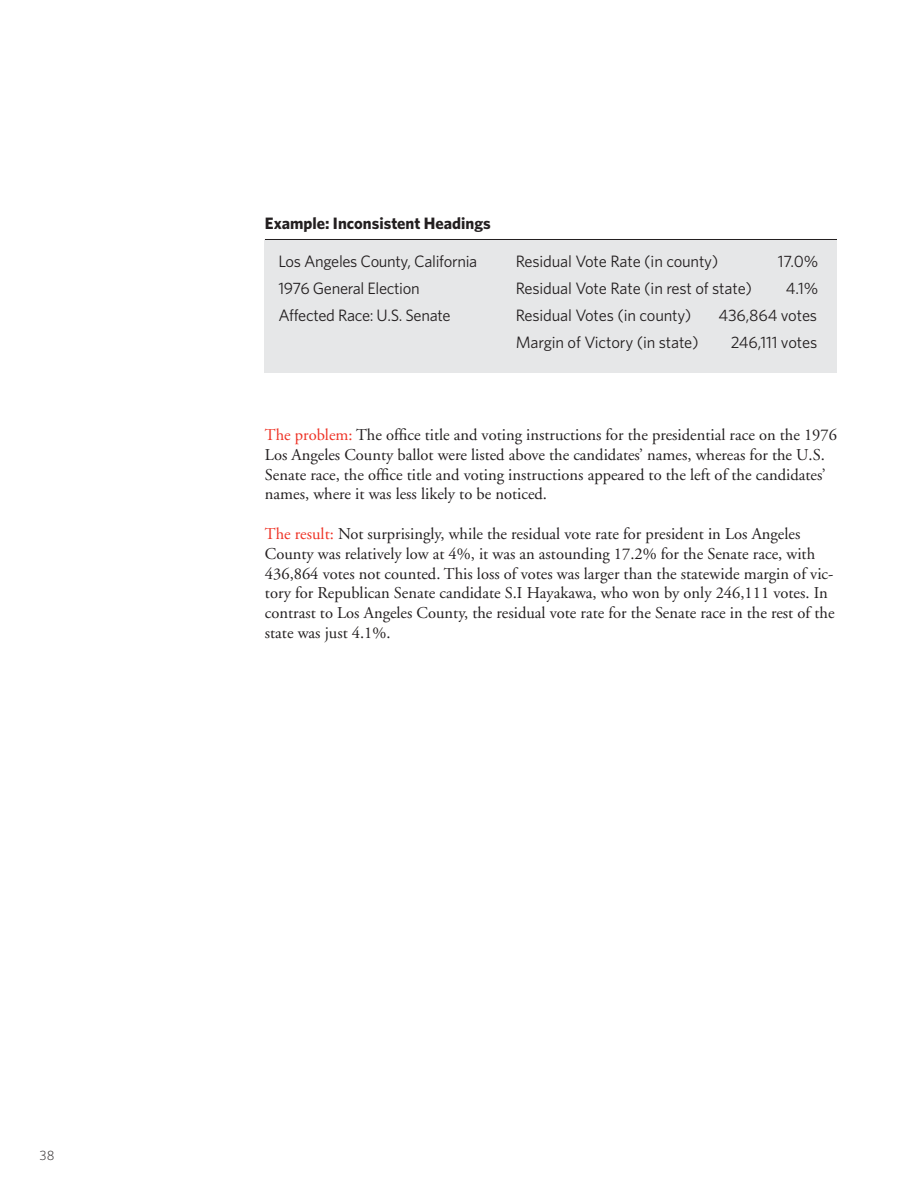
<style>
.page{position:relative;width:918px;height:1188px;background:#fff}
.page>*{position:absolute;margin:0;border:0;box-sizing:border-box;transform-origin:0 0}
.t1{font:16.5px/19.8px "Adobe Garamond";color:#231f20}
.t2{font:16.5px/27px "Whitney";letter-spacing:-.01em;color:#231f20}
.t3{font:700 16.5px "Whitney";color:#231f20}
.t4{font:300 13.5px "Whitney";color:#231f20}
.s1{color:#ee3124}
</style>
<div class="page">
<div style="left:265px;top:240px;width:572px;height:133px;background:#e6e7e8"></div>
<hr style="left:265px;top:239px;width:572px;height:1px;background:#231f20">
<p class="t4" style="left:40px;top:1151px;width:16px">38</p>
<p class="t3" style="left:265px;top:217px;width:227px">Example: Inconsistent Headings</p>
<p class="t2" style="left:278px;top:249px;width:200px">Los Angeles County, California<br>1976 General Election<br>Affected Race: U.S. Senate</p>
<p class="t2" style="left:516px;top:249px;width:204px">Residual Vote Rate (in county)</p>
<p class="t2" style="left:778px;top:249px;width:42px">17.0%</p>
<p class="t2" style="left:516px;top:276px;width:238px">Residual Vote Rate (in rest of state)</p>
<p class="t2" style="left:786px;top:276px;width:34px">4.1%</p>
<p class="t2" style="left:516px;top:303px;width:177px">Residual Votes (in county)</p>
<p class="t2" style="left:718px;top:303px;width:100px">436,864 votes</p>
<p class="t2" style="left:516px;top:330px;width:185px">Margin of Victory (in state)</p>
<p class="t2" style="left:731px;top:330px;width:88px">246,111 votes</p>
<p class="t1" style="left:265px;top:426px;width:574px"><span class="s1">The problem:</span> The office title and voting instructions for the presidential race on the 1976<br>Los Angeles County ballot were listed above the candidates’ names, whereas for the U.S.<br>Senate race, the office title and voting instructions appeared to the left of the candidates’ names, where it was less likely to be noticed.</p>
<p class="t1" style="left:265px;top:525px;width:571px"><span class="s1">The result:</span> Not surprisingly, while the residual vote rate for president in Los Angeles County was relatively low at 4%, it was an astounding 17.2% for the Senate race, with 436,864 votes not counted. This loss of votes was larger than the statewide margin of vic&shy;tory for Republican Senate candidate S.I Hayakawa, who won by only 246,111 votes. In contrast to Los Angeles County, the residual vote rate for the Senate race in the rest of the state was just 4.1%.</p>
</div>
